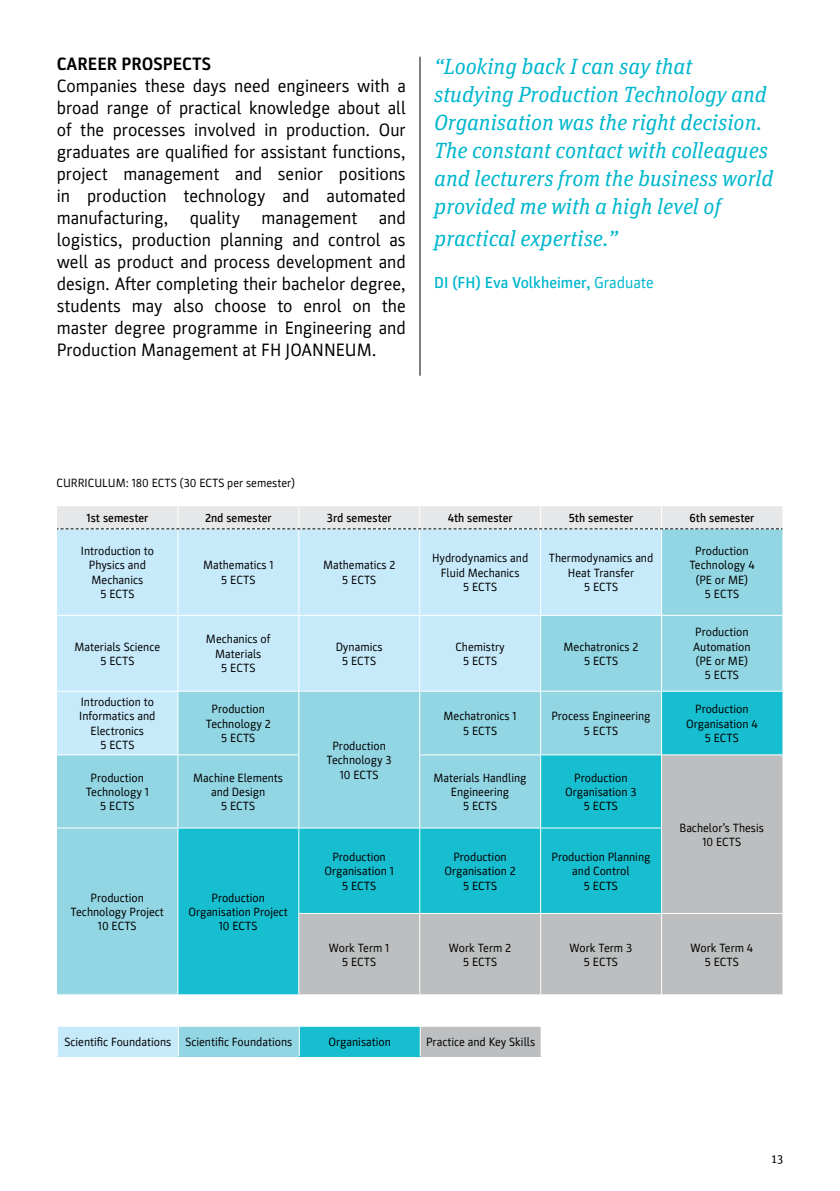
<style>
.page{position:relative;width:840px;height:1191px;background:#fff}
.page>*{position:absolute;margin:0;border:0;box-sizing:border-box;transform-origin:0 0}
.t1{font:italic 22px/28px "Unit Slab OT";color:#00b7ce}
.t2{font:18px/22px "Parka";color:#000;text-align:justify}
.t3{font:700 18px "Parka";color:#000}
.t4{font:500 16px "Parka";color:#00b7ce}
.t5{font:12px/14.4px "Parka";color:#000;text-align:center}
.t6{font:500 12px "Parka";color:#000}
.t7{font:12px "Unit Slab OT";color:#000}
.s1{font-weight:400}
</style>
<div class="page">
<hr style="left:419px;top:57px;width:1px;height:319px;background:#000">
<svg style="left:57px;top:529px;width:725px;height:465px;background:#b3e2f1"></svg>
<svg style="left:178px;top:691px;width:604px;height:303px;background:#63cddb"></svg>
<svg style="left:299px;top:755px;width:483px;height:239px;background:#87c2ca"></svg>
<div style="left:540px;top:828px;width:121px;height:85px;background:#16becf"></div>
<hr style="left:177px;top:529px;width:1px;height:86px;background:#fff">
<hr style="left:298px;top:529px;width:1px;height:86px;background:#fff">
<hr style="left:419px;top:529px;width:1px;height:86px;background:#fff">
<hr style="left:540px;top:529px;width:1px;height:86px;background:#fff">
<hr style="left:660px;top:529px;width:1px;height:86px;background:#fff">
<hr style="left:57px;top:615px;width:121px;height:1px;background:#fff">
<hr style="left:178px;top:615px;width:120px;height:1px;background:#fff">
<hr style="left:177px;top:616px;width:1px;height:74px;background:#fff">
<hr style="left:298px;top:616px;width:1px;height:74px;background:#fff">
<hr style="left:298px;top:615px;width:121px;height:1px;background:#fff">
<hr style="left:419px;top:616px;width:1px;height:74px;background:#fff">
<hr style="left:419px;top:615px;width:121px;height:1px;background:#fff">
<hr style="left:540px;top:616px;width:1px;height:74px;background:#fff">
<hr style="left:540px;top:615px;width:121px;height:1px;background:#fff">
<hr style="left:661px;top:615px;width:121px;height:1px;background:#fff">
<hr style="left:660px;top:616px;width:1px;height:74px;background:#fff">
<hr style="left:57px;top:690px;width:121px;height:1px;background:#fff">
<hr style="left:177px;top:691px;width:1px;height:63px;background:#fff">
<hr style="left:178px;top:690px;width:120px;height:1px;background:#fff">
<hr style="left:298px;top:691px;width:1px;height:63px;background:#fff">
<hr style="left:298px;top:690px;width:121px;height:1px;background:#fff">
<div style="left:57px;top:506px;width:725px;height:23px;background:#e6e7e8"></div>
<hr style="left:419px;top:691px;width:1px;height:63px;background:#fff">
<hr style="left:419px;top:690px;width:121px;height:1px;background:#fff">
<hr style="left:540px;top:690px;width:121px;height:1px;background:#fff">
<hr style="left:540px;top:691px;width:1px;height:63px;background:#fff">
<hr style="left:660px;top:691px;width:1px;height:63px;background:#fff">
<hr style="left:661px;top:690px;width:121px;height:1px;background:#fff">
<hr style="left:57px;top:754px;width:121px;height:1px;background:#fff">
<hr style="left:178px;top:754px;width:121px;height:1px;background:#fff">
<hr style="left:177px;top:755px;width:1px;height:72px;background:#fff">
<hr style="left:298px;top:755px;width:1px;height:72px;background:#fff">
<hr style="left:419px;top:755px;width:1px;height:72px;background:#fff">
<hr style="left:419px;top:754px;width:121px;height:1px;background:#fff">
<hr style="left:540px;top:755px;width:1px;height:72px;background:#fff">
<hr style="left:540px;top:754px;width:121px;height:1px;background:#fff">
<hr style="left:660px;top:755px;width:1px;height:72px;background:#fff">
<hr style="left:661px;top:754px;width:121px;height:1px;background:#fff">
<hr style="left:57px;top:827px;width:121px;height:1px;background:#fff">
<hr style="left:177px;top:828px;width:1px;height:85px;background:#fff">
<hr style="left:177px;top:913px;width:1px;height:81px;background:#fff">
<hr style="left:178px;top:827px;width:120px;height:1px;background:#fff">
<hr style="left:298px;top:828px;width:1px;height:85px;background:#fff">
<hr style="left:298px;top:827px;width:121px;height:1px;background:#fff">
<hr style="left:419px;top:827px;width:121px;height:1px;background:#fff">
<hr style="left:540px;top:827px;width:121px;height:1px;background:#fff">
<hr style="left:419px;top:828px;width:1px;height:85px;background:#fff">
<hr style="left:540px;top:828px;width:1px;height:85px;background:#fff">
<hr style="left:660px;top:828px;width:1px;height:85px;background:#fff">
<hr style="left:298px;top:914px;width:1px;height:80px;background:#fff">
<hr style="left:298px;top:913px;width:121px;height:1px;background:#fff">
<hr style="left:419px;top:913px;width:121px;height:1px;background:#fff">
<hr style="left:540px;top:913px;width:121px;height:1px;background:#fff">
<hr style="left:661px;top:913px;width:121px;height:1px;background:#fff">
<hr style="left:419px;top:914px;width:1px;height:80px;background:#fff">
<hr style="left:540px;top:914px;width:1px;height:80px;background:#fff">
<hr style="left:660px;top:914px;width:1px;height:80px;background:#fff">
<div style="left:57px;top:1026px;width:121px;height:30px;background:#c7eafb"></div>
<div style="left:178px;top:1026px;width:121px;height:30px;background:#92d6e3"></div>
<div style="left:299px;top:1026px;width:121px;height:30px;background:#16becf"></div>
<div style="left:420px;top:1026px;width:121px;height:30px;background:#bcbec0"></div>
<svg style="left:57px;top:1026px;width:1px;height:29px"></svg>
<svg style="left:178px;top:1026px;width:1px;height:29px"></svg>
<svg style="left:298px;top:1026px;width:1px;height:29px"></svg>
<svg style="left:419px;top:1026px;width:1px;height:29px"></svg>
<svg style="left:540px;top:1026px;width:1px;height:29px"></svg>
<h2 class="t3" style="left:57px;top:54px;width:156px">CAREER PROSPECTS</h2>
<p class="t2" style="left:57px;top:75px;width:350px">Companies these days need engineers with a broad range of practical knowledge about all of the processes involved in production. Our graduates are qualified for assistant functions, project management and senior positions in production technology and automated manufacturing, quality management and logistics, production planning and control as well as product and process development and design. After completing their bachelor degree, students may also choose to enrol on the master degree programme in Engineering and Production Management at FH JOANNEUM.</p>
<h1 class="t1" style="left:434px;top:52px;width:341px">“Looking back I can say that studying Production Technology and Organisation was the right decision.<br>The constant contact with colleagues and lecturers from the business world provided me with a high level of</h1>
<h1 class="t1" style="left:434px;top:224px;width:185px">practical expertise.”</h1>
<h3 class="t4" style="left:434px;top:274px;width:221px">DI (FH) Eva Volkheimer, <span class="s1">Graduate</span></h3>
<p class="t5" style="left:57px;top:476px;width:240px">CURRICULUM: 180 ECTS (30 ECTS per semester)</p>
<p class="t6" style="left:86px;top:511px;width:63px">1st semester</p>
<p class="t6" style="left:205px;top:511px;width:68px">2nd semester</p>
<p class="t6" style="left:326px;top:511px;width:66px">3rd semester</p>
<p class="t6" style="left:447px;top:511px;width:66px">4th semester</p>
<p class="t6" style="left:568px;top:511px;width:66px">5th semester</p>
<p class="t6" style="left:689px;top:511px;width:66px">6th semester</p>
<p class="t5" style="left:81px;top:544px;width:75px">Introduction to<br>Physics and<br>Mechanics<br>5 ECTS</p>
<p class="t5" style="left:203px;top:558px;width:72px">Mathematics 1<br>5 ECTS</p>
<p class="t5" style="left:323px;top:558px;width:74px">Mathematics 2<br>5 ECTS</p>
<p class="t5" style="left:432px;top:551px;width:98px">Hydrodynamics and<br>Fluid Mechanics<br>5 ECTS</p>
<p class="t5" style="left:548px;top:551px;width:106px">Thermodynamics and<br>Heat Transfer<br>5 ECTS</p>
<p class="t5" style="left:689px;top:544px;width:67px">Production<br>Technology 4 (PE or ME)<br>5 ECTS</p>
<p class="t5" style="left:74px;top:639px;width:87px">Materials Science<br>5 ECTS</p>
<p class="t5" style="left:206px;top:632px;width:66px">Mechanics of<br>Materials<br>5 ECTS</p>
<p class="t5" style="left:335px;top:639px;width:48px">Dynamics<br>5 ECTS</p>
<p class="t5" style="left:455px;top:639px;width:51px">Chemistry<br>5 ECTS</p>
<p class="t5" style="left:563px;top:639px;width:76px">Mechatronics 2<br>5 ECTS</p>
<p class="t5" style="left:692px;top:625px;width:59px">Production<br>Automation (PE or ME)<br>5 ECTS</p>
<p class="t5" style="left:79px;top:695px;width:78px">Introduction to<br>Informatics and<br>Electronics<br>5 ECTS</p>
<p class="t5" style="left:206px;top:702px;width:66px">Production<br>Technology 2<br>5 ECTS</p>
<p class="t5" style="left:443px;top:709px;width:74px">Mechatronics 1<br>5 ECTS</p>
<p class="t5" style="left:551px;top:709px;width:100px">Process Engineering<br>5 ECTS</p>
<p class="t5" style="left:685px;top:702px;width:73px">Production<br>Organisation 4<br>5 ECTS</p>
<p class="t5" style="left:326px;top:738px;width:67px">Production<br>Technology 3<br>10 ECTS</p>
<p class="t5" style="left:86px;top:770px;width:64px">Production<br>Technology 1<br>5 ECTS</p>
<p class="t5" style="left:193px;top:770px;width:91px">Machine Elements and Design<br>5 ECTS</p>
<p class="t5" style="left:433px;top:770px;width:94px">Materials Handling<br>Engineering<br>5 ECTS</p>
<p class="t5" style="left:565px;top:770px;width:73px">Production<br>Organisation 3<br>5 ECTS</p>
<p class="t5" style="left:71px;top:890px;width:95px">Production<br>Technology Project<br>10 ECTS</p>
<p class="t5" style="left:188px;top:890px;width:101px">Production<br>Organisation Project<br>10 ECTS</p>
<p class="t5" style="left:324px;top:849px;width:71px">Production<br>Organisation 1<br>5 ECTS</p>
<p class="t5" style="left:444px;top:849px;width:73px">Production<br>Organisation 2<br>5 ECTS</p>
<p class="t5" style="left:551px;top:849px;width:100px">Production Planning and Control<br>5 ECTS</p>
<p class="t5" style="left:679px;top:820px;width:86px">Bachelor’s Thesis<br>10 ECTS</p>
<p class="t5" style="left:329px;top:940px;width:62px">Work Term 1<br>5 ECTS</p>
<p class="t5" style="left:448px;top:940px;width:64px">Work Term 2<br>5 ECTS</p>
<p class="t5" style="left:569px;top:940px;width:64px">Work Term 3<br>5 ECTS</p>
<p class="t5" style="left:690px;top:940px;width:64px">Work Term 4<br>5 ECTS</p>
<p class="t5" style="left:64px;top:1034px;width:229px">Scientific Foundations Scientific Foundations</p>
<p class="t5" style="left:328px;top:1034px;width:64px">Organisation</p>
<p class="t5" style="left:426px;top:1034px;width:111px">Practice and Key Skills</p>
<p class="t7" style="left:771px;top:1150px;width:13px">13</p>
</div>
